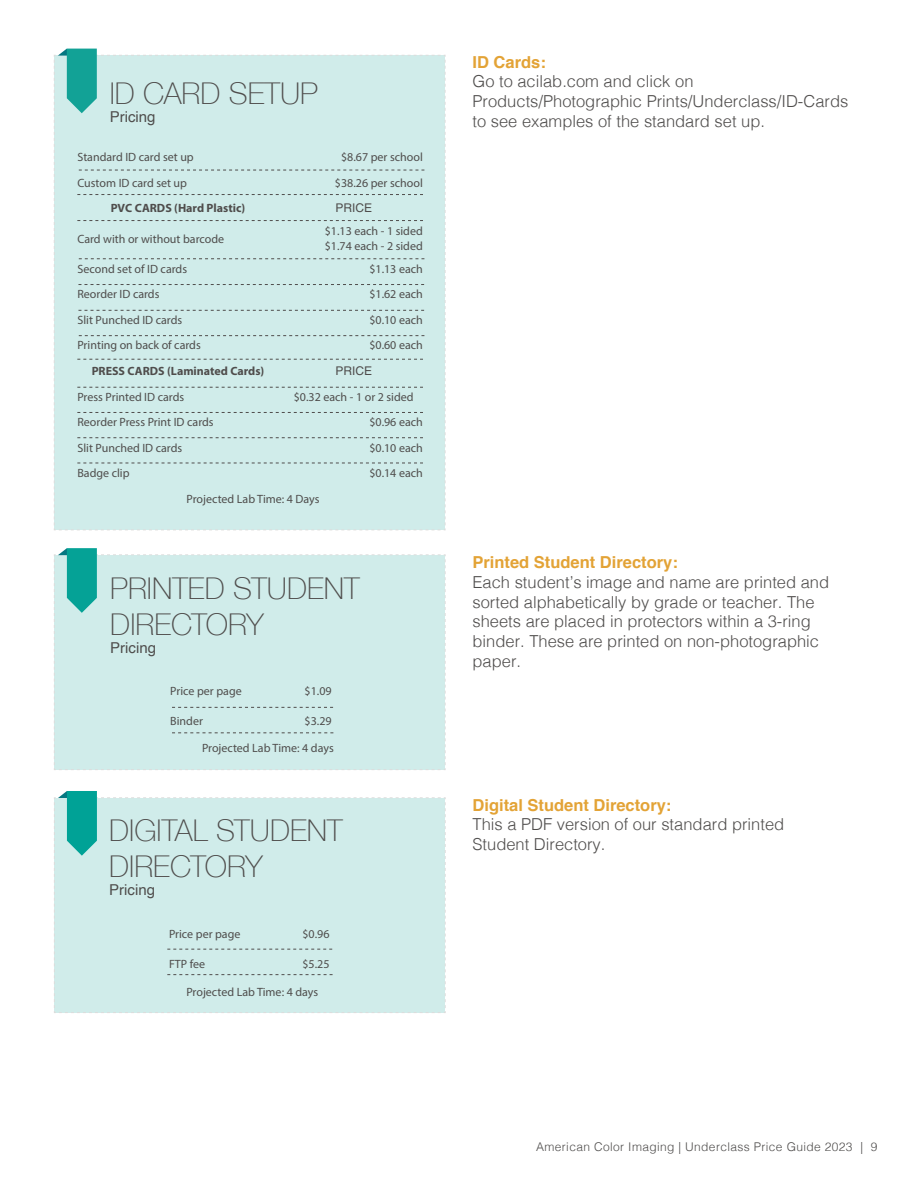
<style>
.page{position:relative;width:918px;height:1188px;background:#fff}
.page>*{position:absolute;margin:0;border:0;box-sizing:border-box;transform-origin:0 0}
.t1{font:100 30px "Helvetica Neue";color:#4f4d4c}
.Body{font:300 16.5px/19.8px "Helvetica";color:#4f4d4c}
.Mini_Header{font:700 16.5px "Helvetica";color:#e3a336}
.t2{font:15px "Helvetica";color:#4f4d4c}
.Body_B75{font:12px/14.4px "Myriad Pro";color:#4f4d4c}
.t3{font:300 12px "Helvetica";letter-spacing:.03em;color:#4f4d4c}
.Body_B75-2{font:700 12px "Myriad Pro";color:#4f4d4c}
.Body_B75-3{font:12px "Helvetica LT Std";color:#4f4d4c}
</style>
<div class="page">
<div style="left:54px;top:548px;width:392px;height:222px;background:#d0ecea"></div>
<div style="left:54px;top:791px;width:392px;height:222px;background:#d0ecea"></div>
<div style="left:54px;top:49px;width:392px;height:482px;background:#d0ecea"></div>
<p class="t1" style="left:110px;top:70px;width:210px">ID CARD SETUP</p>
<p class="t2" style="left:110px;top:105px;width:47px">Pricing</p>
<p class="Body_B75" style="left:77px;top:150px;width:118px">Standard ID card set up</p>
<p class="Body_B75" style="left:341px;top:150px;width:83px">$8.67 per school</p>
<p class="Body_B75" style="left:77px;top:175px;width:111px">Custom ID card set up</p>
<p class="Body_B75" style="left:335px;top:175px;width:89px">$38.26 per school</p>
<p class="Body_B75-2" style="left:111px;top:200px;width:136px">PVC CARDS (Hard Plastic)</p>
<p class="Body_B75-3" style="left:335px;top:201px;width:38px">PRICE</p>
<p class="Body_B75" style="left:77px;top:231px;width:148px">Card with or without barcode</p>
<p class="Body_B75" style="left:325px;top:224px;width:100px">$1.13 each - 1 sided $1.74 each - 2 sided</p>
<p class="Body_B75" style="left:77px;top:262px;width:111px">Second set of ID cards</p>
<p class="Body_B75" style="left:369px;top:262px;width:55px">$1.13 each</p>
<p class="Body_B75" style="left:77px;top:287px;width:84px">Reorder ID cards</p>
<p class="Body_B75" style="left:369px;top:287px;width:55px">$1.62 each</p>
<p class="Body_B75" style="left:77px;top:313px;width:106px">Slit Punched ID cards</p>
<p class="Body_B75" style="left:369px;top:313px;width:55px">$0.10 each</p>
<p class="Body_B75" style="left:77px;top:338px;width:125px">Printing on back of cards</p>
<p class="Body_B75" style="left:369px;top:338px;width:55px">$0.60 each</p>
<p class="Body_B75-2" style="left:92px;top:363px;width:174px">PRESS CARDS (Laminated Cards)</p>
<p class="Body_B75-3" style="left:335px;top:364px;width:38px">PRICE</p>
<p class="Body_B75" style="left:77px;top:389px;width:108px">Press Printed ID cards</p>
<p class="Body_B75" style="left:294px;top:389px;width:121px">$0.32 each - 1 or 2 sided</p>
<p class="Body_B75" style="left:77px;top:415px;width:138px">Reorder Press Print ID cards</p>
<p class="Body_B75" style="left:369px;top:415px;width:55px">$0.96 each</p>
<p class="Body_B75" style="left:77px;top:440px;width:106px">Slit Punched ID cards</p>
<p class="Body_B75" style="left:369px;top:440px;width:55px">$0.10 each</p>
<p class="Body_B75" style="left:77px;top:466px;width:54px">Badge clip</p>
<p class="Body_B75" style="left:369px;top:466px;width:55px">$0.14 each</p>
<p class="Body_B75" style="left:187px;top:492px;width:134px">Projected Lab Time: 4 Days</p>
<p class="t1" style="left:110px;top:565px;width:251px">PRINTED STUDENT</p>
<p class="t1" style="left:110px;top:601px;width:155px">DIRECTORY</p>
<p class="t2" style="left:110px;top:636px;width:47px">Pricing</p>
<p class="Body_B75" style="left:170px;top:683px;width:73px">Price per page</p>
<p class="Body_B75" style="left:305px;top:683px;width:29px">$1.09</p>
<p class="Body_B75" style="left:170px;top:714px;width:34px">Binder</p>
<p class="Body_B75" style="left:305px;top:714px;width:29px">$3.29</p>
<p class="Body_B75" style="left:202px;top:741px;width:133px">Projected Lab Time: 4 days</p>
<p class="t1" style="left:109px;top:807px;width:235px">DIGITAL STUDENT</p>
<p class="t1" style="left:109px;top:843px;width:155px">DIRECTORY</p>
<p class="t2" style="left:109px;top:878px;width:47px">Pricing</p>
<p class="Body_B75" style="left:169px;top:927px;width:73px">Price per page</p>
<p class="Body_B75" style="left:302px;top:927px;width:29px">$0.96</p>
<p class="Body_B75" style="left:169px;top:957px;width:38px">FTP fee</p>
<p class="Body_B75" style="left:302px;top:957px;width:29px">$5.25</p>
<p class="Body_B75" style="left:186px;top:984px;width:133px">Projected Lab Time: 4 days</p>
<p class="Mini_Header" style="left:472px;top:49px;width:75px">ID Cards:</p>
<p class="Body" style="left:472px;top:71px;width:223px">Go to acilab.com and click on</p>
<p class="Body" style="left:472px;top:90px;width:377px">Products/Photographic Prints/Underclass/ID-Cards to see examples of the standard set up.</p>
<p class="Mini_Header" style="left:472px;top:549px;width:207px">Printed Student Directory:</p>
<p class="Body" style="left:472px;top:571px;width:358px">Each student’s image and name are printed and sorted alphabetically by grade or teacher. The sheets are placed in protectors within a 3-ring binder. These are printed on non-photographic paper.</p>
<p class="Mini_Header" style="left:472px;top:791px;width:200px">Digital Student Directory:</p>
<p class="Body" style="left:472px;top:813px;width:313px">This a PDF version of our standard printed</p>
<p class="Body" style="left:472px;top:833px;width:134px">Student Directory.</p>
<p class="t3" style="left:536px;top:1137px;width:343px">American Color Imaging | Underclass Price Guide 2023 | 9</p>
</div>
